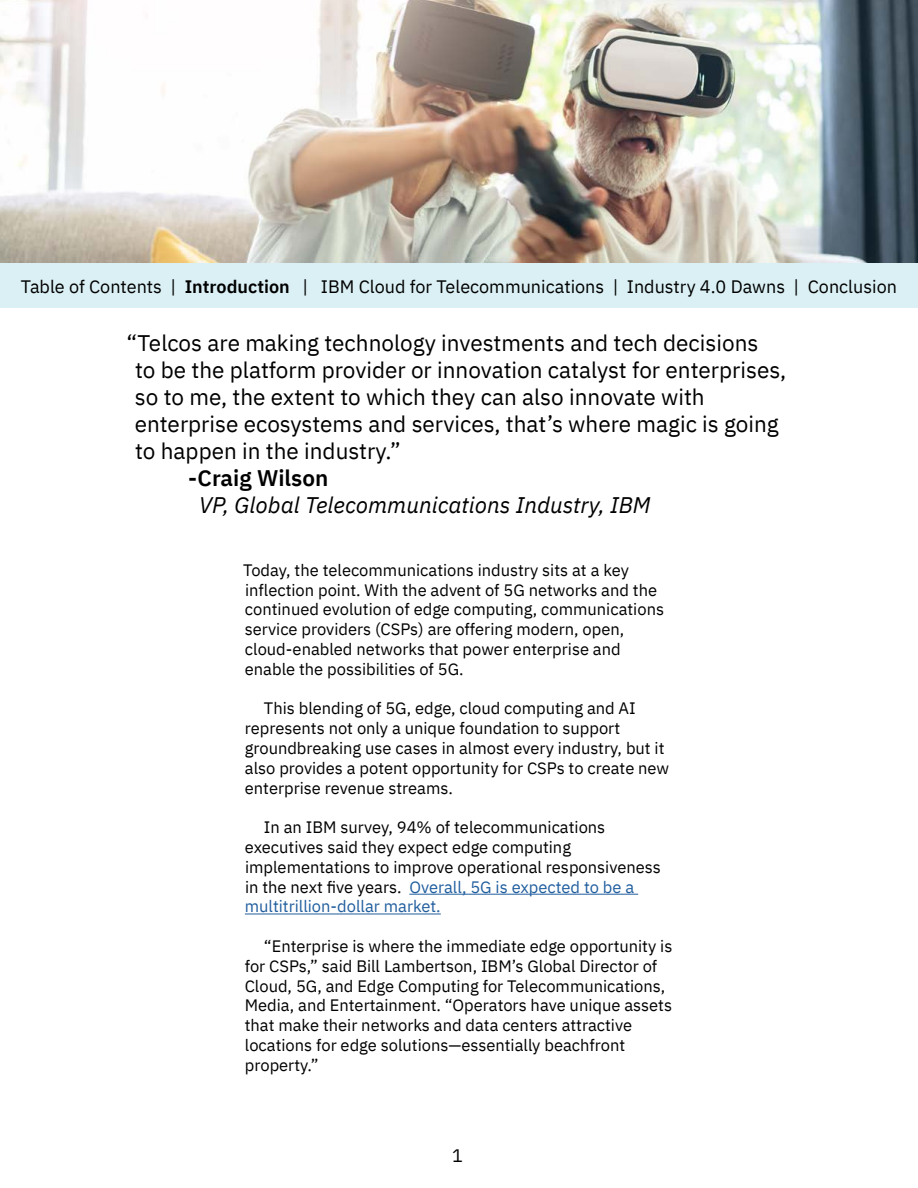
<style>
.page{position:relative;width:918px;height:1188px;background:#fff}
.page>*{position:absolute;margin:0;border:0;box-sizing:border-box;transform-origin:0 0}
.t1{font:22.5px/27px "IBM Plex Sans";color:#000}
.t2{font:italic 22.5px "IBM Plex Sans";color:#000}
.t3{font:600 22.5px "IBM Plex Sans";color:#000}
.t4{font:18px "IBM Plex Sans";color:#000}
.t5{font:16.5px/19.8px "IBM Plex Sans";color:#000}
.s1{font-weight:600}
.s2{color:#215e9e}
</style>
<div class="page">
<img style="left:0;top:0;width:918px;height:264px">
<hr style="left:409px;top:894px;width:229px;height:1px;background:#215e9e">
<hr style="left:245px;top:913px;width:196px;height:1px;background:#215e9e">
<div style="left:0;top:264px;width:918px;height:44px;background:#daf0f4"></div>
<p class="t4" style="left:21px;top:273px;width:878px">Table of Contents | <span class="s1">Introduction</span> | IBM Cloud for Telecommunications | Industry 4.0 Dawns | Conclusion</p>
<p class="t1" style="left:135px;top:327px;width:653px;text-indent:-8px">“Telcos are making technology investments and tech decisions<br>to be the platform provider or innovation catalyst for enterprises, so to me, the extent to which they can also innovate with enterprise ecosystems and services, that’s where magic is going to happen in the industry.”</p>
<h1 class="t3" style="left:188px;top:460px;width:142px">-Craig Wilson</h1>
<h1 class="t2" style="left:199px;top:487px;width:453px">VP, Global Telecommunications Industry, IBM</h1>
<p class="t5" style="left:243px;top:559px;width:423px">Today, the telecommunications industry sits at a key inflection point. With the advent of 5G networks and the continued evolution of edge computing, communications service providers (CSPs) are offering modern, open, cloud-enabled networks that power enterprise and enable the possibilities of 5G.</p>
<p class="t5" style="left:245px;top:697px;width:426px;text-indent:19px">This blending of 5G, edge, cloud computing and AI represents not only a unique foundation to support groundbreaking use cases in almost every industry, but it also provides a potent opportunity for CSPs to create new enterprise revenue streams.</p>
<p class="t5" style="left:245px;top:816px;width:417px;text-indent:19px">In an IBM survey, 94% of telecommunications executives said they expect edge computing implementations to improve operational responsiveness in the next five years. <span class="s2">Overall, 5G is expected to be a multitrillion-dollar market.</span></p>
<p class="t5" style="left:245px;top:935px;width:429px;text-indent:19px">“Enterprise is where the immediate edge opportunity is for CSPs,” said Bill Lambertson, IBM’s Global Director of Cloud, 5G, and Edge Computing for Telecommunications, Media, and Entertainment. “Operators have unique assets that make their networks and data centers attractive locations for edge solutions—essentially beachfront property.”</p>
<p class="t4" style="left:452px;top:1142px;width:12px">1</p>
</div>
